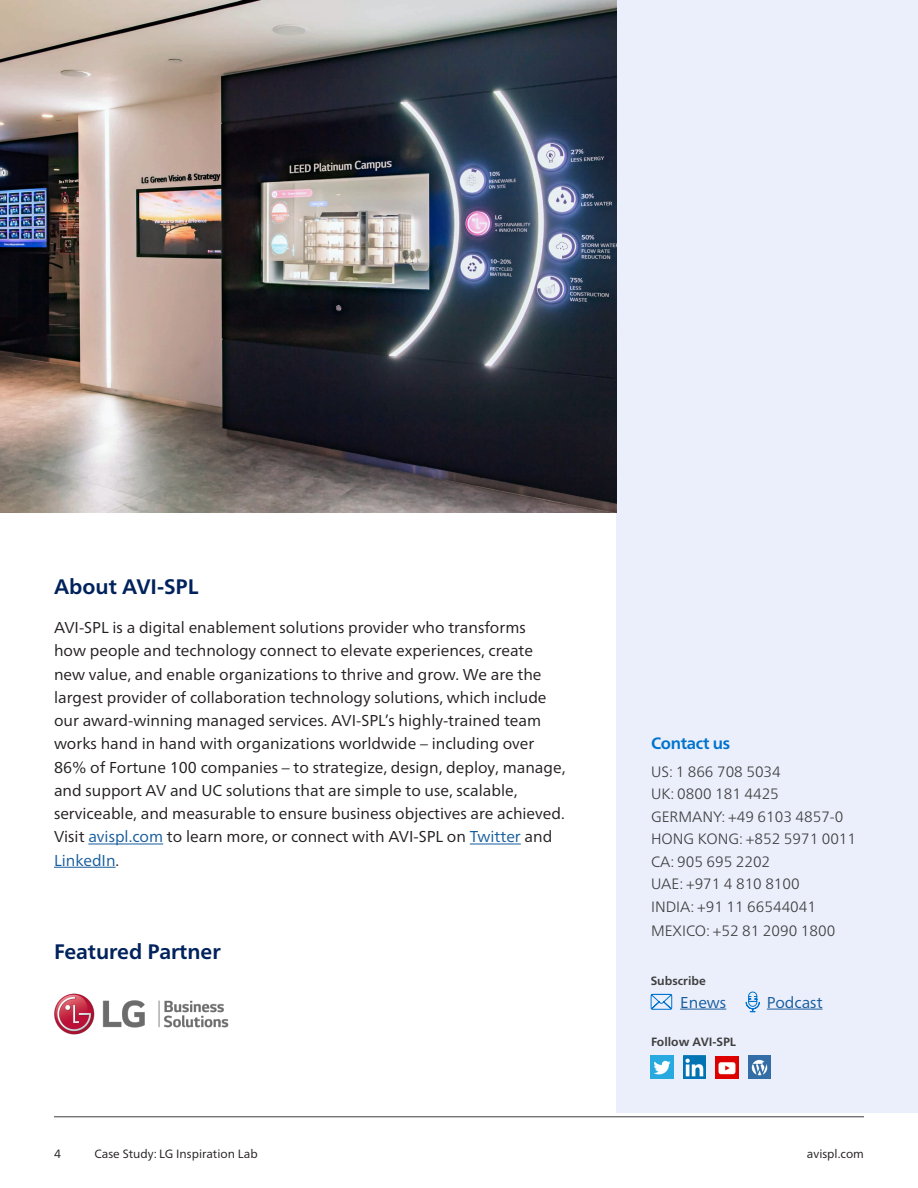
<style>
.page{position:relative;width:918px;height:1188px;background:#fff}
.page>*{position:absolute;margin:0;border:0;box-sizing:border-box;transform-origin:0 0}
.Body_copy{font:700 21px "Frutiger Neue LT Pro";color:#00225c}
.Body_copy-2{font:700 16.5px "Frutiger Neue LT Pro";letter-spacing:-.02em;color:#0073ce}
.Body_copy-3{font:15.75px/23.2px "Frutiger Neue LT Pro";color:#231f20}
.Body_copy-4{font:15.75px "Frutiger Neue LT Pro";color:#175d9e}
.t1{font:300 15px/22.5px "Frutiger Neue LT Pro";color:#3e3e3f}
.t2{font:12px "Frutiger Neue LT Pro";color:#231f20}
.t3{font:700 12px "Frutiger Neue LT Pro";color:#3e3e3f}
.s1{color:#175d9e}
</style>
<div class="page">
<hr style="left:54px;top:1117px;width:810px;height:1px;background:#3e3e3f">
<div style="left:616px;top:0;width:302px;height:1112px;background:#ebeffb"></div>
<hr style="left:88px;top:844px;width:75px;height:1px;background:#175d9e">
<hr style="left:470px;top:844px;width:51px;height:1px;background:#175d9e">
<hr style="left:54px;top:867px;width:62px;height:1px;background:#175d9e">
<img style="left:54px;top:993px;width:175px;height:42px">
<img style="left:0;top:0;width:616px;height:513px">
<img style="left:651px;top:1056px;width:22px;height:23px">
<img style="left:683px;top:1056px;width:23px;height:23px">
<img style="left:716px;top:1056px;width:22px;height:23px">
<img style="left:748px;top:1056px;width:23px;height:23px">
<svg style="left:650px;top:994px;width:23px;height:16px"></svg>
<svg style="left:745px;top:991px;width:15px;height:21px"></svg>
<hr style="left:680px;top:1009px;width:46px;height:1px;background:#175d9e">
<hr style="left:767px;top:1009px;width:56px;height:1px;background:#175d9e">
<p class="Body_copy" style="left:54px;top:574px;width:146px">About AVI-SPL</p>
<p class="Body_copy-3" style="left:54px;top:616px;width:513px">AVI-SPL is a digital enablement solutions provider who transforms<br>how people and technology connect to elevate experiences, create new value, and enable organizations to thrive and grow. We are the largest provider of collaboration technology solutions, which include our award-winning managed services. AVI-SPL’s highly-trained team works hand in hand with organizations worldwide – including over 86% of Fortune 100 companies – to strategize, design, deploy, manage, and support AV and UC solutions that are simple to use, scalable, serviceable, and measurable to ensure business objectives are achieved.<br>Visit <span class="s1">avispl.com</span> to learn more, or connect with AVI-SPL on <span class="s1">Twitter</span> and <span class="s1">LinkedIn</span>.</p>
<p class="Body_copy" style="left:54px;top:940px;width:168px">Featured Partner</p>
<p class="Body_copy-2" style="left:651px;top:733px;width:81px">Contact us</p>
<p class="t1" style="left:651px;top:760px;width:131px">US: 1 866 708 5034</p>
<p class="t1" style="left:651px;top:783px;width:129px">UK: 0800 181 4425</p>
<p class="t1" style="left:651px;top:805px;width:194px">GERMANY: +49 6103 4857-0</p>
<p class="t1" style="left:651px;top:828px;width:207px">HONG KONG: +852 5971 0011<br>CA: 905 695 2202</p>
<p class="t1" style="left:651px;top:873px;width:150px">UAE: +971 4 810 8100</p>
<p class="t1" style="left:651px;top:895px;width:167px">INDIA: +91 11 66544041</p>
<p class="t1" style="left:651px;top:919px;width:186px">MEXICO: +52 81 2090 1800</p>
<p class="t3" style="left:651px;top:974px;width:57px">Subscribe</p>
<p class="Body_copy-4" style="left:680px;top:992px;width:48px">Enews</p>
<p class="Body_copy-4" style="left:767px;top:992px;width:57px">Podcast</p>
<p class="t3" style="left:651px;top:1035px;width:87px">Follow AVI-SPL</p>
<p class="t2" style="left:54px;top:1146px;width:8px">4</p>
<p class="t2" style="left:94px;top:1146px;width:165px">Case Study: LG Inspiration Lab</p>
<p class="t2" style="left:807px;top:1146px;width:59px">avispl.com</p>
</div>
